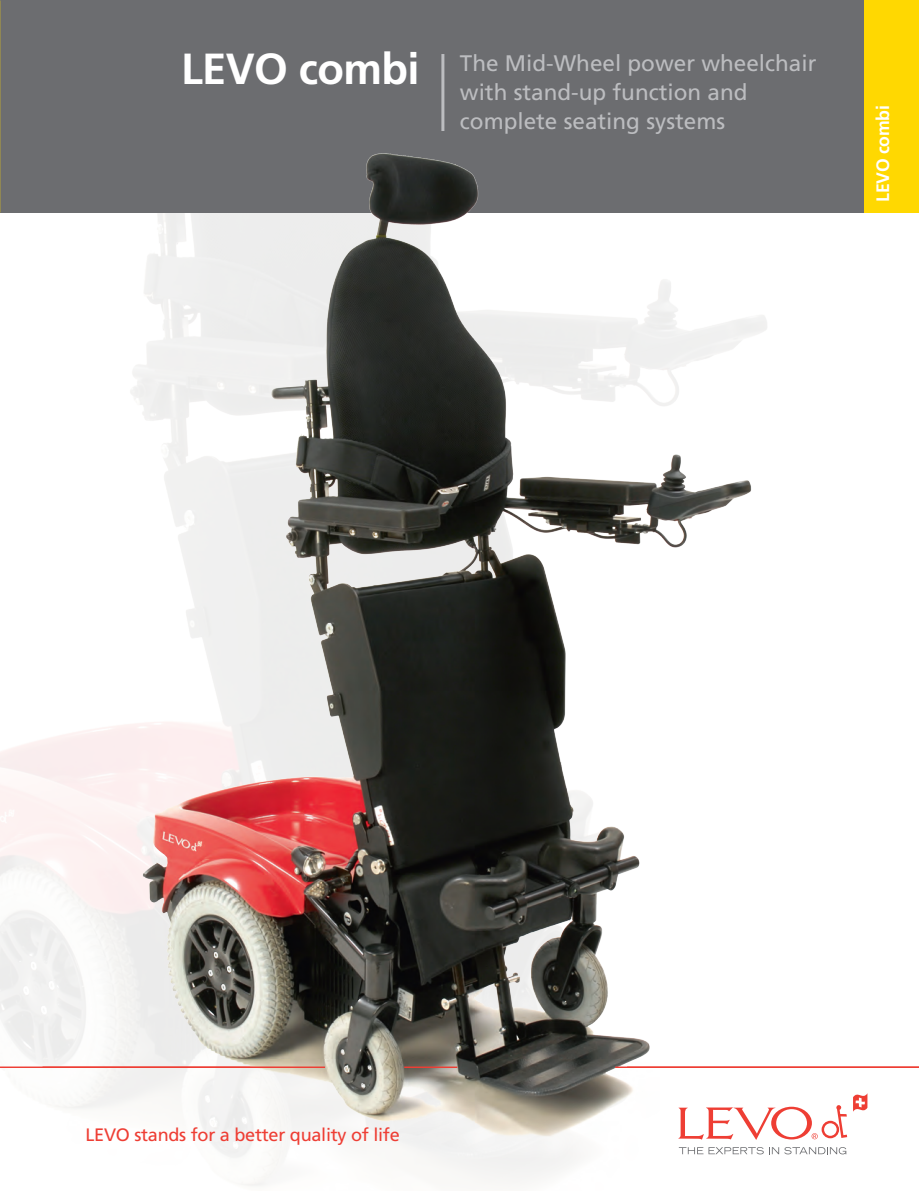
<style>
.page{position:relative;width:919px;height:1191px;background:#fff}
.page>*{position:absolute;margin:0;border:0;box-sizing:border-box;transform-origin:0 0}
.t1{font:700 43.5px "Frutiger";letter-spacing:-.015em;color:#fff}
.t2{font:22.5px/28.8px "Frutiger";color:#bcbdc0}
.t3{font:18px "Frutiger";letter-spacing:-.015em;color:#ee3e34}
.t4{font:700 18px "Frutiger";letter-spacing:-.015em;color:#fff}
</style>
<div class="page">
<div style="left:0;top:0;width:918px;height:213px;background:#6c6d70"></div>
<img style="left:106px;top:153px;width:651px;height:1022px">
<hr style="left:0;top:1066px;width:325px;height:2px;background:#ee3e34">
<hr style="left:404px;top:1066px;width:53px;height:2px;background:#ee3e34">
<hr style="left:615px;top:1066px;width:303px;height:2px;background:#ee3e34">
<hr style="left:441px;top:54px;width:3px;height:77px;background:#bcbdc0">
<div style="left:864px;top:0;width:54px;height:213px;background:#ffd801"></div>
<div style="left:674px;top:1091px;width:196px;height:67px;background:#fff"></div>
<svg style="left:853px;top:1094px;width:14px;height:18px"></svg>
<svg style="left:678px;top:1147px;width:85px;height:7px"></svg>
<svg style="left:769px;top:1147px;width:77px;height:7px"></svg>
<svg style="left:678px;top:1105px;width:169px;height:35px"></svg>
<h1 class="t1" style="left:181px;top:43px;width:240px">LEVO combi</h1>
<p class="t2" style="left:460px;top:49px;width:358px">The Mid-Wheel power wheelchair with stand-up function and complete seating systems</p>
<p class="t4" style="left:872px;top:202px;width:98px;rotate:-90deg">LEVO combi</p>
<p class="t3" style="left:85px;top:1124px;width:316px">LEVO stands for a better quality of life</p>
</div>
